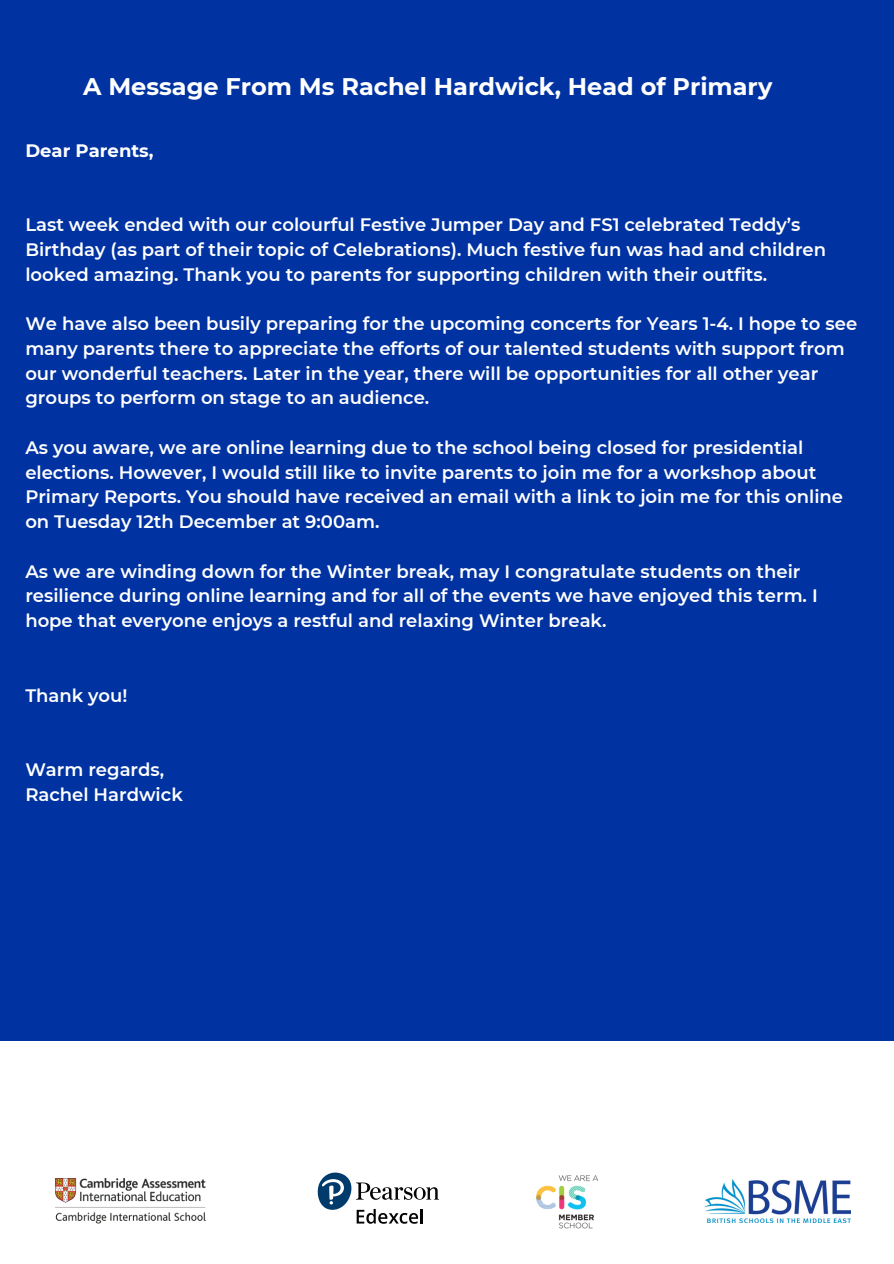
<style>
.page{position:relative;width:894px;height:1264px;background:#fff}
.page>*{position:absolute;margin:0;border:0;box-sizing:border-box;transform-origin:0 0}
.t1{font:700 24px "Montserrat";color:#fff}
.t2{font:600 18px/24.8px "Montserrat";color:#fff}
.t3{font:700 18px "Montserrat";color:#fff}
</style>
<div class="page">
<img style="left:536px;top:1175px;width:62px;height:54px">
<img style="left:56px;top:1178px;width:149px;height:45px">
<img style="left:704px;top:1179px;width:146px;height:43px">
<svg style="left:317px;top:1172px;width:122px;height:51px"></svg>
<div style="left:0;top:0;width:893px;height:1040px;background:#0033a1"></div>
<p class="t1" style="left:83px;top:71px;width:690px">A Message From Ms Rachel Hardwick, Head of Primary</p>
<p class="t3" style="left:25px;top:139px;width:130px">Dear Parents,</p>
<p class="t2" style="left:25px;top:212px;width:802px">Last week ended with our colourful Festive Jumper Day and FS1 celebrated Teddy’s<br>Birthday (as part of their topic of Celebrations). Much festive fun was had and children looked amazing. Thank you to parents for supporting children with their outfits.</p>
<p class="t2" style="left:25px;top:311px;width:833px">We have also been busily preparing for the upcoming concerts for Years 1-4. I hope to see many parents there to appreciate the efforts of our talented students with support from our wonderful teachers. Later in the year, there will be opportunities for all other year groups to perform on stage to an audience.</p>
<p class="t2" style="left:25px;top:435px;width:819px">As you aware, we are online learning due to the school being closed for presidential elections. However, I would still like to invite parents to join me for a workshop about Primary Reports. You should have received an email with a link to join me for this online on Tuesday 12th December at 9:00am.</p>
<p class="t2" style="left:25px;top:559px;width:793px">As we are winding down for the Winter break, may I congratulate students on their resilience during online learning and for all of the events we have enjoyed this term. I hope that everyone enjoys a restful and relaxing Winter break.</p>
<p class="t2" style="left:25px;top:682px;width:104px">Thank you!</p>
<p class="t2" style="left:25px;top:757px;width:140px">Warm regards,</p>
<p class="t2" style="left:25px;top:781px;width:159px">Rachel Hardwick</p>
</div>
